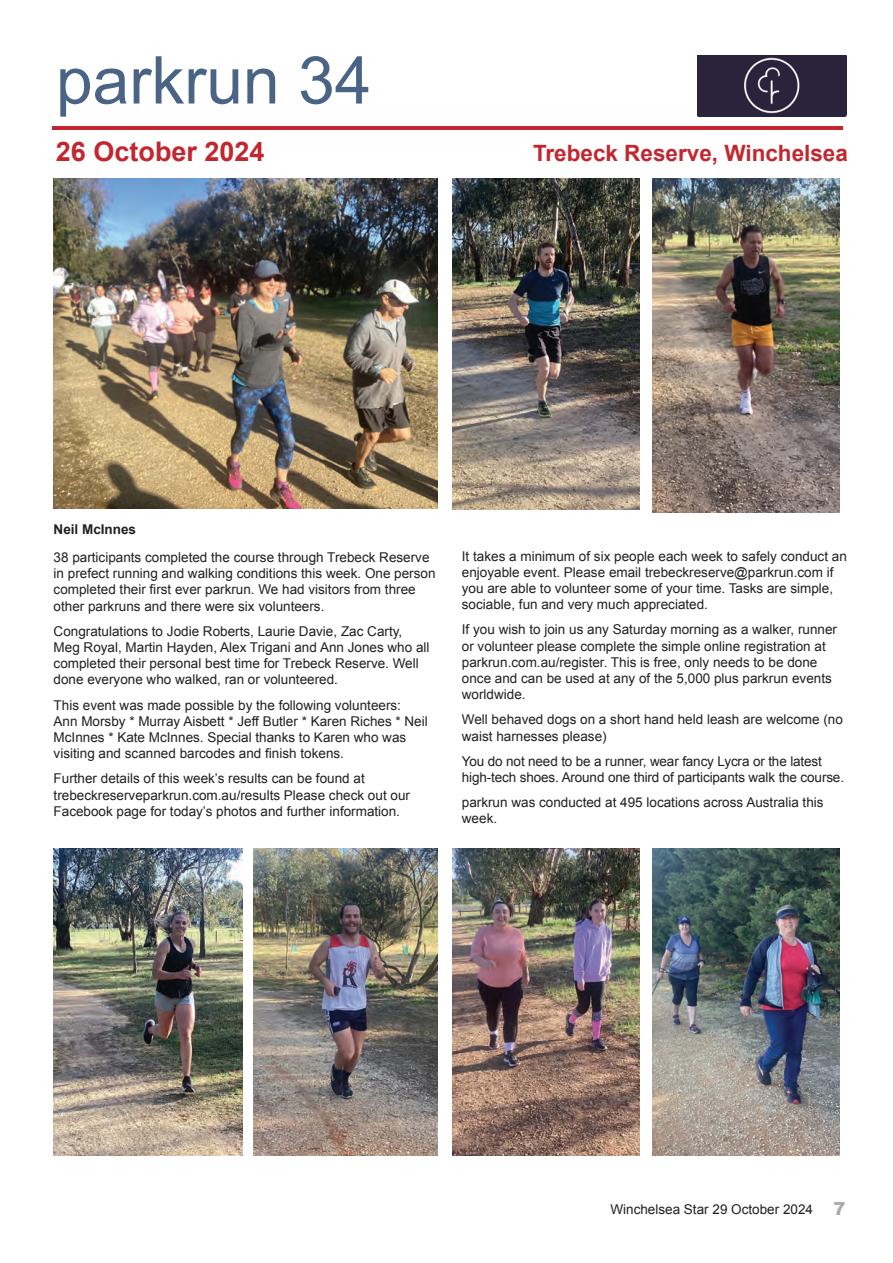
<style>
.page{position:relative;width:893px;height:1263px;background:#fff}
.page>*{position:absolute;margin:0;border:0;box-sizing:border-box;transform-origin:0 0}
.t1{font:66px "Arial";color:#4a6486}
.t2{font:italic 55.5px "Arial";color:#c2262e}
.t3{font:700 27px "Arial";color:#c2262e}
.t4{font:700 22.5px "Arial";color:#c2262e}
.t5{font:13.5px/16.2px "Arial";color:#231f20}
.t6{font:700 13.5px "Arial";color:#231f20}
.s1{font-weight:900;font-size:18px;color:#a8a9ad}
</style>
<div class="page">
<img style="left:54px;top:178px;width:383px;height:331px">
<img style="left:453px;top:178px;width:186px;height:331px">
<img style="left:652px;top:178px;width:187px;height:334px">
<img style="left:54px;top:849px;width:188px;height:306px">
<img style="left:253px;top:849px;width:184px;height:306px">
<img style="left:453px;top:849px;width:186px;height:306px">
<img style="left:652px;top:849px;width:187px;height:306px">
<img style="left:697px;top:55px;width:149px;height:62px">
<h1 class="t1" style="left:56px;top:37px;width:317px">parkrun 34</h1>
<h2 class="t2" style="left:56px;top:63px;width:791px">____________________________</h2>
<h3 class="t3" style="left:56px;top:133px;width:210px">26 October 2024</h3>
<h3 class="t4" style="left:533px;top:138px;width:316px">Trebeck Reserve, Winchelsea</h3>
<p class="t6" style="left:54px;top:520px;width:84px">Neil McInnes</p>
<p class="t5" style="left:54px;top:549px;width:383px">38 participants completed the course through Trebeck Reserve in prefect running and walking conditions this week. One person completed their first ever parkrun. We had visitors from three other parkruns and there were six volunteers.</p>
<p class="t5" style="left:54px;top:623px;width:377px">Congratulations to Jodie Roberts, Laurie Davie, Zac Carty, Meg Royal, Martin Hayden, Alex Trigani and Ann Jones who all completed their personal best time for Trebeck Reserve. Well done everyone who walked, ran or volunteered.</p>
<p class="t5" style="left:54px;top:697px;width:376px">This event was made possible by the following volunteers:<br>Ann Morsby * Murray Aisbett * Jeff Butler * Karen Riches * Neil McInnes * Kate McInnes. Special thanks to Karen who was visiting and scanned barcodes and finish tokens.</p>
<p class="t5" style="left:54px;top:771px;width:358px">Further details of this week’s results can be found at trebeckreserveparkrun.com.au/results Please check out our<br>Facebook page for today’s photos and further information.</p>
<p class="t5" style="left:462px;top:548px;width:386px">It takes a minimum of six people each week to safely conduct an enjoyable event. Please email trebeckreserve@parkrun.com if you are able to volunteer some of your time. Tasks are simple, sociable, fun and very much appreciated.</p>
<p class="t5" style="left:462px;top:622px;width:377px">If you wish to join us any Saturday morning as a walker, runner or volunteer please complete the simple online registration at parkrun.com.au/register. This is free, only needs to be done once and can be used at any of the 5,000 plus parkrun events worldwide.</p>
<p class="t5" style="left:462px;top:712px;width:382px">Well behaved dogs on a short hand held leash are welcome (no waist harnesses please)</p>
<p class="t5" style="left:462px;top:753px;width:384px">You do not need to be a runner, wear fancy Lycra or the latest high-tech shoes. Around one third of participants walk the course.</p>
<p class="t5" style="left:462px;top:794px;width:363px">parkrun was conducted at 495 locations across Australia this week.</p>
<p class="t5" style="left:610px;top:1201px;width:237px">Winchelsea Star 29 October 2024 <span class="s1">7</span></p>
</div>
